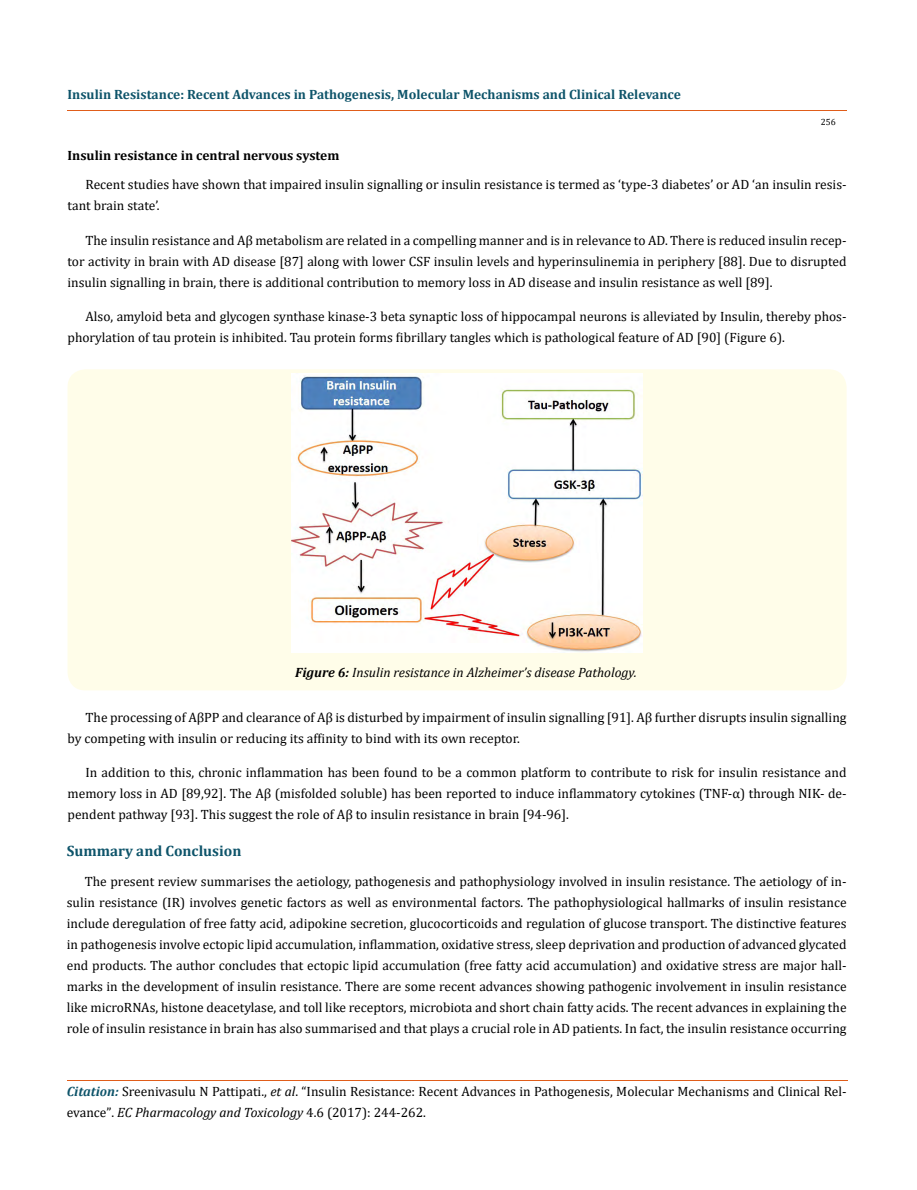
<style>
.page{position:relative;width:917px;height:1190px;background:#fff}
.page>*{position:absolute;margin:0;border:0;box-sizing:border-box;transform-origin:0 0}
.t1{font:700 15px "Cambria";color:#0e546a}
.t2{font:13.5px/21px "Cambria";color:#000}
.t3{font:700 13.5px "Cambria";color:#0e546a}
.t4{font:italic 13.5px "Cambria";color:#000}
.t5{font:700 13.5px "Cambria";color:#000}
.t6{font:9px "Cambria";color:#000}
.s1{font-weight:700}
.s2{font-weight:700;font-style:italic;color:#0e546a}
.s3{font-style:italic}
.s4{font-size:13.35px}
</style>
<div class="page">
<hr style="left:68px;top:110px;width:778px;height:1px;background:#e05d1a">
<hr style="left:68px;top:1080px;width:780px;height:1px;background:#e05d1a">
<div style="left:68px;top:369px;width:778px;height:321px;background:#fffde9;border-radius:18px"></div>
<img style="left:291px;top:374px;width:351px;height:278px">
<p class="t3" style="left:67px;top:85px;width:615px">Insulin Resistance: Recent Advances in Pathogenesis, Molecular Mechanisms and Clinical Relevance</p>
<p class="t6" style="left:820px;top:116px;width:16px">256</p>
<p class="t5" style="left:68px;top:146px;width:273px">Insulin resistance in central nervous system</p>
<p class="t2" style="left:67px;top:174px;width:780px;text-indent:18px">Recent studies have shown that impaired insulin signalling or insulin resistance is termed as ‘type-3 diabetes’ or AD ‘an insulin resis&shy;tant brain state’.</p>
<p class="t2" style="left:67px;top:230px;width:780px;text-align:justify;text-indent:18px">The insulin resistance and Aβ metabolism are related in a compelling manner and is in relevance to AD. There is reduced insulin recep&shy;tor activity in brain with AD disease [87] along with lower CSF insulin levels and hyperinsulinemia in periphery [88]. Due to disrupted insulin signalling in brain, there is additional contribution to memory loss in AD disease and insulin resistance as well [89].</p>
<p class="t2" style="left:67px;top:305px;width:780px;text-indent:18px">Also, amyloid beta and glycogen synthase kinase-3 beta synaptic loss of hippocampal neurons is alleviated by Insulin, thereby phos&shy;phorylation of tau protein is inhibited. Tau protein forms fibrillary tangles which is pathological feature of AD [90] (Figure 6).</p>
<p class="t4" style="left:295px;top:662px;width:343px"><span class="s1">Figure 6:</span> Insulin resistance in Alzheimer’s disease Pathology.</p>
<p class="t2" style="left:68px;top:706px;width:780px;text-indent:18px">The processing of AβPP and clearance of Aβ is disturbed by impairment of insulin signalling [91]. Aβ further disrupts insulin signalling by competing with insulin or reducing its affinity to bind with its own receptor.</p>
<p class="t2" style="left:68px;top:761px;width:780px;text-align:justify;text-indent:18px">In addition to this, chronic inflammation has been found to be a common platform to contribute to risk for insulin resistance and memory loss in AD [89,92]. The Aβ (misfolded soluble) has been reported to induce inflammatory cytokines (TNF-α) through NIK- de&shy;pendent pathway [93]. This suggest the role of Aβ to insulin resistance in brain [94-96].</p>
<p class="t1" style="left:67px;top:840px;width:176px">Summary and Conclusion</p>
<p class="t2" style="left:67px;top:870px;width:781px;text-align:justify;text-indent:18px">The present review summarises the aetiology, pathogenesis and pathophysiology involved in insulin resistance. The aetiology of in&shy;sulin resistance (IR) involves genetic factors as well as environmental factors. The pathophysiological hallmarks of insulin resistance include deregulation of free fatty acid, adipokine secretion, glucocorticoids and regulation of glucose transport. The distinctive features in pathogenesis involve ectopic lipid accumulation, inflammation, oxidative stress, sleep deprivation and production of advanced glycated end products. The author concludes that ectopic lipid accumulation (free fatty acid accumulation) and oxidative stress are major hall&shy;marks in the development of insulin resistance. There are some recent advances showing pathogenic involvement in insulin resistance like microRNAs, histone deacetylase, and toll like receptors, microbiota and short chain fatty acids. The recent advances in explaining the role of insulin resistance in brain has also summarised and that plays a crucial role in AD patients. In fact, the insulin resistance occurring</p>
<p class="t2" style="left:67px;top:1080px;width:781px"><span class="s2">Citation:</span> Sreenivasulu N Pattipati., <span class="s3">et al</span>. “Insulin Resistance: Recent Advances in Pathogenesis, Molecular Mechanisms and Clinical Rel&shy;evance”<span class="s4">.</span> <span class="s3">EC Pharmacology and Toxicology</span> <span class="s4">4</span>.6 (2017): 244-262.</p>
</div>
